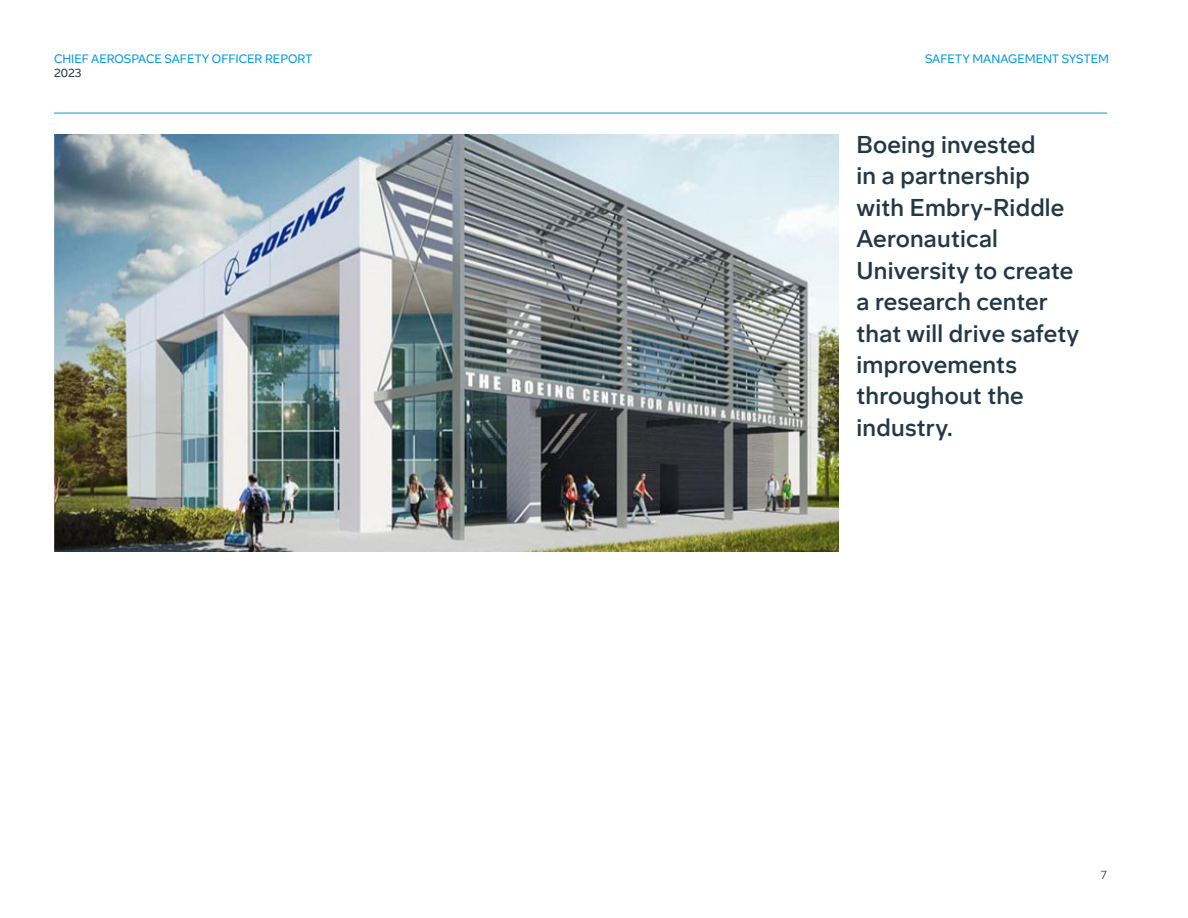
<style>
.page{position:relative;width:1188px;height:918px;background:#fff}
.page>*{position:absolute;margin:0;border:0;box-sizing:border-box;transform-origin:0 0}
.t1{font:500 24px/31.5px "Boeing Meso";letter-spacing:.01em;color:#243746}
.t2{font:12px "Boeing Meso";color:#009ade}
.t3{font:12px "Boeing Meso";color:#243746}
.t4{font:300 12px "Boeing Meso";color:#243746}
</style>
<div class="page">
<hr style="left:54px;top:113px;width:1053px;height:1px;background:#009ade">
<img style="left:54px;top:135px;width:784px;height:416px">
<p class="t2" style="left:54px;top:51px;width:260px">CHIEF AEROSPACE SAFETY OFFICER REPORT</p>
<p class="t3" style="left:54px;top:66px;width:29px">2023</p>
<p class="t2" style="left:925px;top:52px;width:186px">SAFETY MANAGEMENT SYSTEM</p>
<p class="t1" style="left:856px;top:128px;width:225px">Boeing invested<br>in a partnership with Embry-Riddle<br>Aeronautical<br>University to create a research center that will drive safety improvements throughout the industry.</p>
<p class="t4" style="left:1101px;top:868px;width:8px">7</p>
</div>
